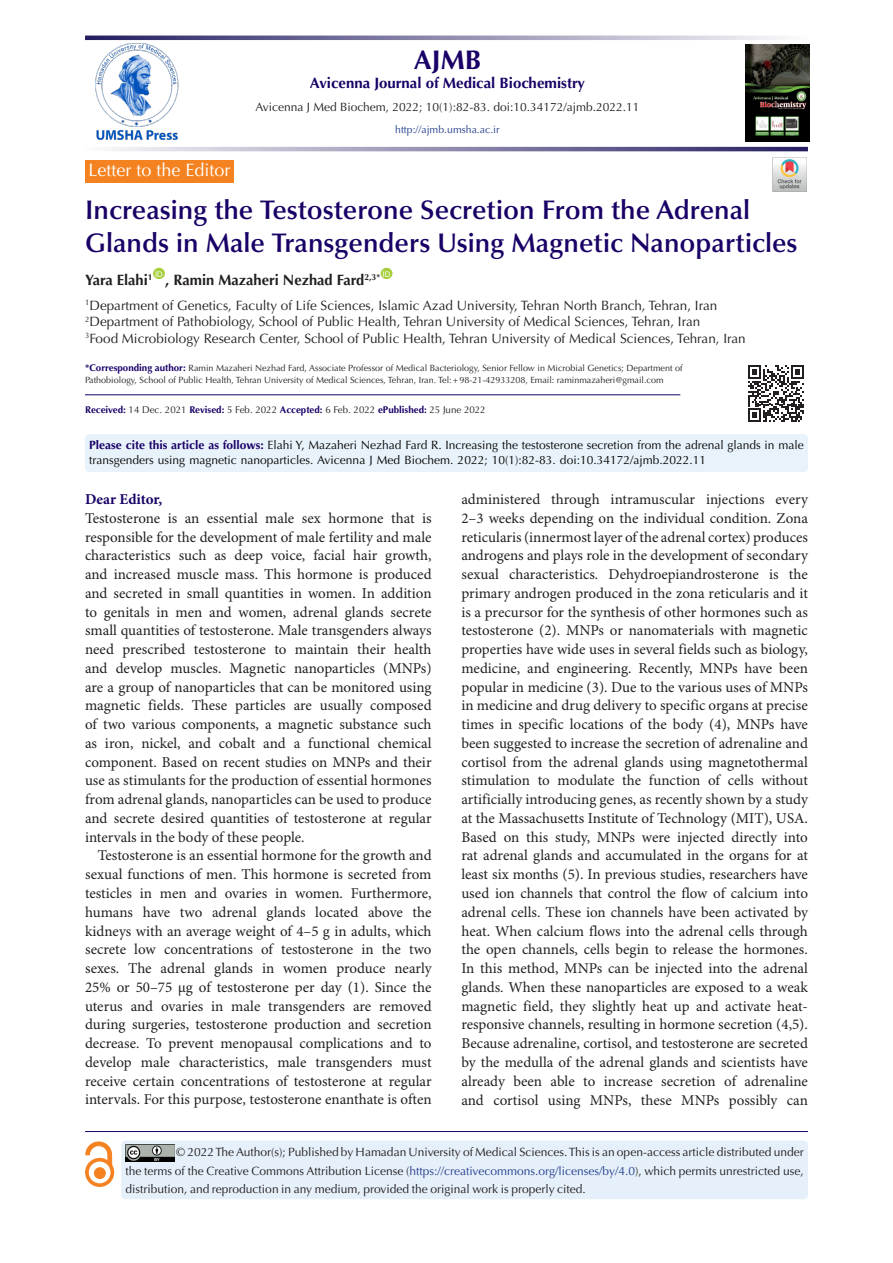
<style>
.page{position:relative;width:893px;height:1263px;background:#fff}
.page>*{position:absolute;margin:0;border:0;box-sizing:border-box;transform-origin:0 0}
.t1{font:600 27px/33px "Optima LT Std";color:#190066}
.t2{font:700 27px "Optima LT Std";color:#190066}
.t3{font:18px "Optima LT Std";color:#fff}
.t4{font:15px/18.8px "Minion Pro";color:#231f20;text-align:justify}
.t5{font:700 15px "Optima LT Std";color:#231f20}
.t6{font:700 15px "Optima LT Std";color:#190066}
.t7{font:700 15px "Minion Pro";letter-spacing:-.005em;color:#190066}
.t8{font:13.5px "Optima LT Std";color:#231f20}
.t9{font:12px/18px "Optima LT Std";color:#221e1f;text-align:justify}
.t10{font:12px/15px "Optima LT Std";color:#040503}
.t11{font:12px "Optima LT Std";color:#231f20}
.Body_Text{font:10.5px "Optima LT Std";color:#253f8e}
.t12{font:9.75px "Optima LT Std";color:#231f20}
.t13{font:9px/12px "Optima LT Std";color:#231f20}
.t14{font:7.8px "Arial";color:#fff}
.s1{font-weight:700;font-size:9.75px;color:#190066}
.s2{font-weight:700;color:#190066}
.s3{color:#231f20}
.s4{color:#253f8e}
</style>
<div class="page">
<hr style="left:85px;top:1131px;width:723px;height:1px;background:#190066">
<div style="left:121px;top:1140px;width:687px;height:59px;background:#e6f0fa;border-radius:4px"></div>
<img style="left:125px;top:1145px;width:49px;height:17px">
<div style="left:153px;top:268px;width:12px;height:11px;background:#a6ce39;border-radius:50%"></div>
<div style="left:381px;top:268px;width:11px;height:11px;background:#a6ce39;border-radius:50%"></div>
<div style="left:85px;top:160px;width:149px;height:22px;background:#f58220"></div>
<img style="left:773px;top:158px;width:34px;height:34px">
<div style="left:85px;top:434px;width:723px;height:38px;background:#e8f2fa;border-radius:4px"></div>
<svg style="left:112px;top:147px;width:696px;height:4px;background:#8b88ab"></svg>
<svg style="left:85px;top:36px;width:697px;height:4px;background:#8b88ab"></svg>
<svg style="left:748px;top:365px;width:56px;height:57px"></svg>
<div style="left:94px;top:1168px;width:11px;height:10px;background:#f58220;border-radius:50%"></div>
<div style="left:94px;top:1167px;width:11px;height:12px;border:1px solid #f58220;border-radius:50%"></div>
<div style="left:85px;top:1158px;width:29px;height:29px;border:4px solid #f58220;border-radius:50%"></div>
<svg style="left:86px;top:1142px;width:26px;height:24px"></svg>
<img style="left:95px;top:43px;width:84px;height:97px">
<img style="left:746px;top:44px;width:63px;height:98px">
<hr style="left:85px;top:394px;width:595px;height:1px;background:#190066">
<p class="t3" style="left:88px;top:160px;width:144px">Letter to the Editor</p>
<p class="t2" style="left:414px;top:44px;width:69px">AJMB</p>
<p class="t6" style="left:310px;top:74px;width:277px">Avicenna Journal of Medical Biochemistry</p>
<p class="t11" style="left:255px;top:100px;width:386px">Avicenna J Med Biochem, 2022; 10(1):82-83. doi:10.34172/ajmb.2022.11</p>
<p class="Body_Text" style="left:395px;top:124px;width:106px">http://ajmb.umsha.ac.ir</p>
<p class="t1" style="left:85px;top:194px;width:714px">Increasing the Testosterone Secretion From the Adrenal<br>Glands in Male Transgenders Using Magnetic Nanoparticles</p>
<p class="t5" style="left:85px;top:271px;width:69px">Yara Elahi<sup>1</sup></p>
<p class="t14" style="left:155px;top:268px;width:9px">ID</p>
<p class="t5" style="left:165px;top:271px;width:216px">, Ramin Mazaheri Nezhad Fard<sup>2,3*</sup></p>
<p class="t14" style="left:383px;top:268px;width:9px">ID</p>
<p class="t8" style="left:85px;top:297px;width:634px"><sup>1</sup>Department of Genetics, Faculty of Life Sciences, Islamic Azad University, Tehran North Branch, Tehran, Iran</p>
<p class="t8" style="left:85px;top:314px;width:617px"><sup>2</sup>Department of Pathobiology, School of Public Health, Tehran University of Medical Sciences, Tehran, Iran</p>
<p class="t8" style="left:85px;top:330px;width:662px"><sup>3</sup>Food Microbiology Research Center, School of Public Health, Tehran University of Medical Sciences, Tehran, Iran</p>
<p class="t13" style="left:85px;top:362px;width:599px"><span class="s1">*Corresponding author:</span> Ramin Mazaheri Nezhad Fard, Associate Professor of Medical Bacteriology, Senior Fellow in Microbial Genetics; Department of<br>Pathobiology, School of Public Health, Tehran University of Medical Sciences, Tehran, Iran. Tel:+98-21-42933208, Email: raminmazaheri@gmail.com</p>
<p class="t12" style="left:85px;top:404px;width:402px"><span class="s2">Received:</span> 14 Dec. 2021 <span class="s2">Revised:</span> 5 Feb. 2022 <span class="s2">Accepted:</span> 6 Feb. 2022 <span class="s2">ePublished:</span> 25 June 2022</p>
<p class="t10" style="left:89px;top:437px;width:716px"><span class="s2">Please cite this article as follows:</span> Elahi Y, Mazaheri Nezhad Fard R. Increasing the testosterone secretion from the adrenal glands in male transgenders using magnetic nanoparticles. Avicenna J Med Biochem. 2022; 10(1):82-83. doi:10.34172/ajmb.2022.11</p>
<p class="t4" style="left:461px;top:491px;width:348px">administered through intramuscular injections every 2–3 weeks depending on the individual condition. Zona reticularis (innermost layer of the adrenal cortex) produces androgens and plays role in the development of secondary sexual characteristics. Dehydroepiandrosterone is the primary androgen produced in the zona reticularis and it is a precursor for the synthesis of other hormones such as testosterone (2). MNPs or nanomaterials with magnetic properties have wide uses in several fields such as biology, medicine, and engineering. Recently, MNPs have been popular in medicine (3). Due to the various uses of MNPs in medicine and drug delivery to specific organs at precise times in specific locations of the body (4), MNPs have been suggested to increase the secretion of adrenaline and cortisol from the adrenal glands using magnetothermal stimulation to modulate the function of cells without artificially introducing genes, as recently shown by a study at the Massachusetts Institute of Technology (MIT), USA.<br>Based on this study, MNPs were injected directly into rat adrenal glands and accumulated in the organs for at least six months (5). In previous studies, researchers have used ion channels that control the flow of calcium into adrenal cells. These ion channels have been activated by heat. When calcium flows into the adrenal cells through the open channels, cells begin to release the hormones.<br>In this method, MNPs can be injected into the adrenal glands. When these nanoparticles are exposed to a weak magnetic field, they slightly heat up and activate heat&shy;responsive channels, resulting in hormone secretion (4,5).<br>Because adrenaline, cortisol, and testosterone are secreted by the medulla of the adrenal glands and scientists have already been able to increase secretion of adrenaline and cortisol using MNPs, these MNPs possibly can</p>
<p class="t9" style="left:125px;top:1143px;width:680px;text-indent:51px"><span class="s3">© 2022 The Author(s); Published by Hamadan University of Medical Sciences.</span> This is an open-access article distributed under the terms of the Creative Commons Attribution License (<span class="s4">https://creativecommons.org/licenses/by/4.0</span>), which permits unrestricted use, distribution, and reproduction in any medium, provided the original work is properly cited.</p>
<p class="t7" style="left:85px;top:489px;width:79px">Dear Editor,</p>
<p class="t4" style="left:85px;top:509px;width:348px">Testosterone is an essential male sex hormone that is responsible for the development of male fertility and male characteristics such as deep voice, facial hair growth, and increased muscle mass. This hormone is produced and secreted in small quantities in women. In addition to genitals in men and women, adrenal glands secrete small quantities of testosterone. Male transgenders always need prescribed testosterone to maintain their health and develop muscles. Magnetic nanoparticles (MNPs) are a group of nanoparticles that can be monitored using magnetic fields. These particles are usually composed of two various components, a magnetic substance such as iron, nickel, and cobalt and a functional chemical component. Based on recent studies on MNPs and their use as stimulants for the production of essential hormones from adrenal glands, nanoparticles can be used to produce and secrete desired quantities of testosterone at regular intervals in the body of these people.</p>
<p class="t4" style="left:85px;top:847px;width:348px;text-indent:13px">Testosterone is an essential hormone for the growth and sexual functions of men. This hormone is secreted from testicles in men and ovaries in women. Furthermore, humans have two adrenal glands located above the kidneys with an average weight of 4–5 g in adults, which secrete low concentrations of testosterone in the two sexes. The adrenal glands in women produce nearly 25% or 50–75 μg of testosterone per day (1). Since the uterus and ovaries in male transgenders are removed during surgeries, testosterone production and secretion decrease. To prevent menopausal complications and to develop male characteristics, male transgenders must receive certain concentrations of testosterone at regular intervals. For this purpose, testosterone enanthate is often</p>
</div>
